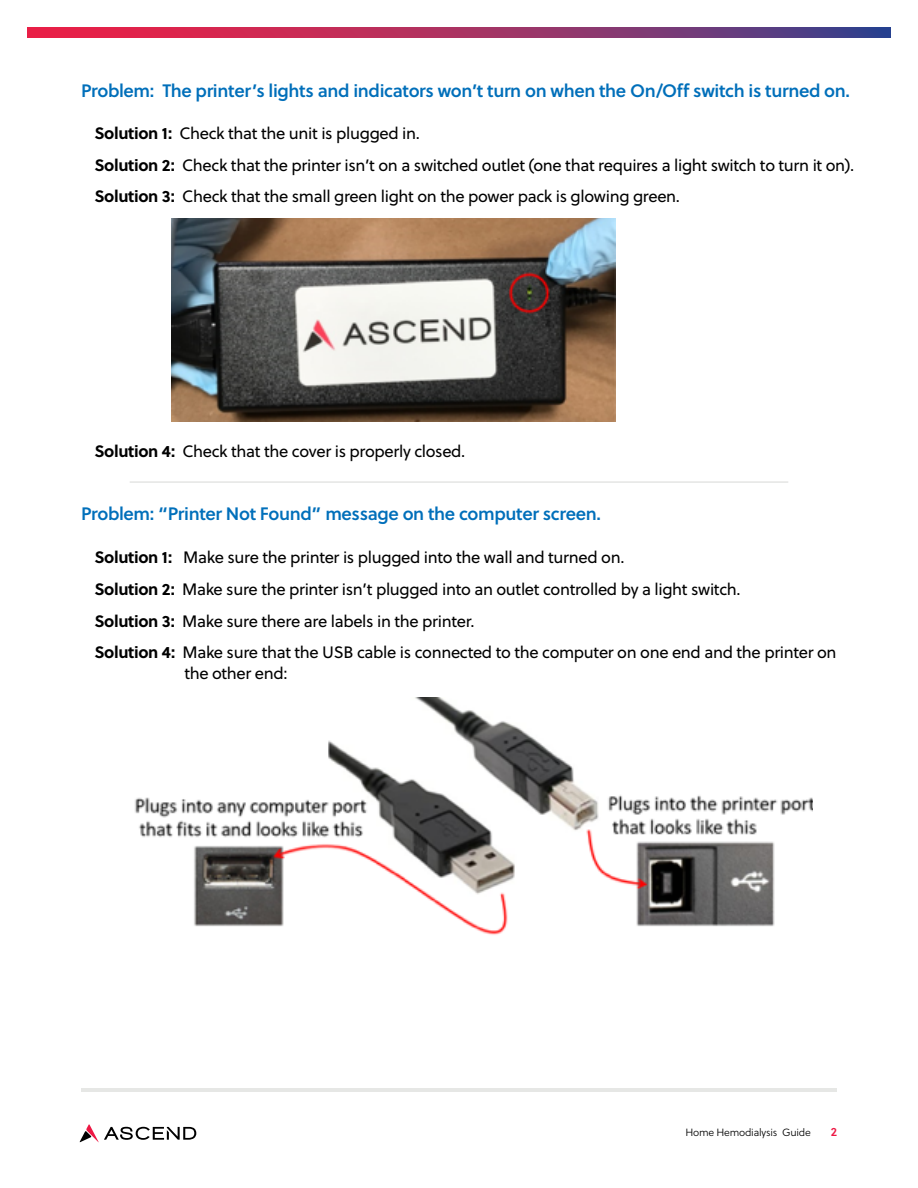
<style>
.page{position:relative;width:918px;height:1188px;background:#fff}
.page>*{position:absolute;margin:0;border:0;box-sizing:border-box;transform-origin:0 0}
.t1{font:18px "Soleil Sb";letter-spacing:-.02em;color:#006fba}
.t2{font:16.5px/31.8px "Soleil";letter-spacing:-.02em;color:#000}
.t3{font:12px "Soleil Sb";color:#ed1844}
.t4{font:10.5px "Soleil Lt";letter-spacing:-.02em;color:#000}
.s1{font-weight:700}
</style>
<div class="page">
<svg style="left:80px;top:1124px;width:116px;height:18px"></svg>
<hr style="left:81px;top:1089px;width:756px;height:3px;background:#e6e7e5">
<svg style="left:27px;top:27px;width:864px;height:11px;background:#a13164"></svg>
<img style="left:172px;top:218px;width:443px;height:203px">
<img style="left:135px;top:698px;width:678px;height:237px">
<hr style="left:130px;top:482px;width:658px;height:1px;background:#d7d8d6">
<p class="t1" style="left:81px;top:77px;width:771px">Problem: The printer’s lights and indicators won’t turn on when the On/Off switch is turned on.</p>
<p class="t2" style="left:94px;top:117px;width:761px"><span class="s1">Solution 1:</span> Check that the unit is plugged in.<br><span class="s1">Solution 2:</span> Check that the printer isn’t on a switched outlet (one that requires a light switch to turn it on).<br><span class="s1">Solution 3:</span> Check that the small green light on the power pack is glowing green.</p>
<p class="t2" style="left:94px;top:435px;width:372px"><span class="s1">Solution 4:</span> Check that the cover is properly closed.</p>
<p class="t1" style="left:81px;top:500px;width:521px">Problem: “Printer Not Found” message on the computer screen.</p>
<p class="t2" style="left:94px;top:541px;width:744px"><span class="s1">Solution 1:</span> Make sure the printer is plugged into the wall and turned on.<br><span class="s1">Solution 2:</span> Make sure the printer isn’t plugged into an outlet controlled by a light switch.<br><span class="s1">Solution 3:</span> Make sure there are labels in the printer.<br><span class="s1">Solution 4:</span> Make sure that the USB cable is connected to the computer on one end and the printer on</p>
<p class="t2" style="left:184px;top:657px;width:105px">the other end:</p>
<p class="t4" style="left:685px;top:1125px;width:127px">Home Hemodialysis Guide</p>
<p class="t3" style="left:831px;top:1123px;width:8px">2</p>
</div>
